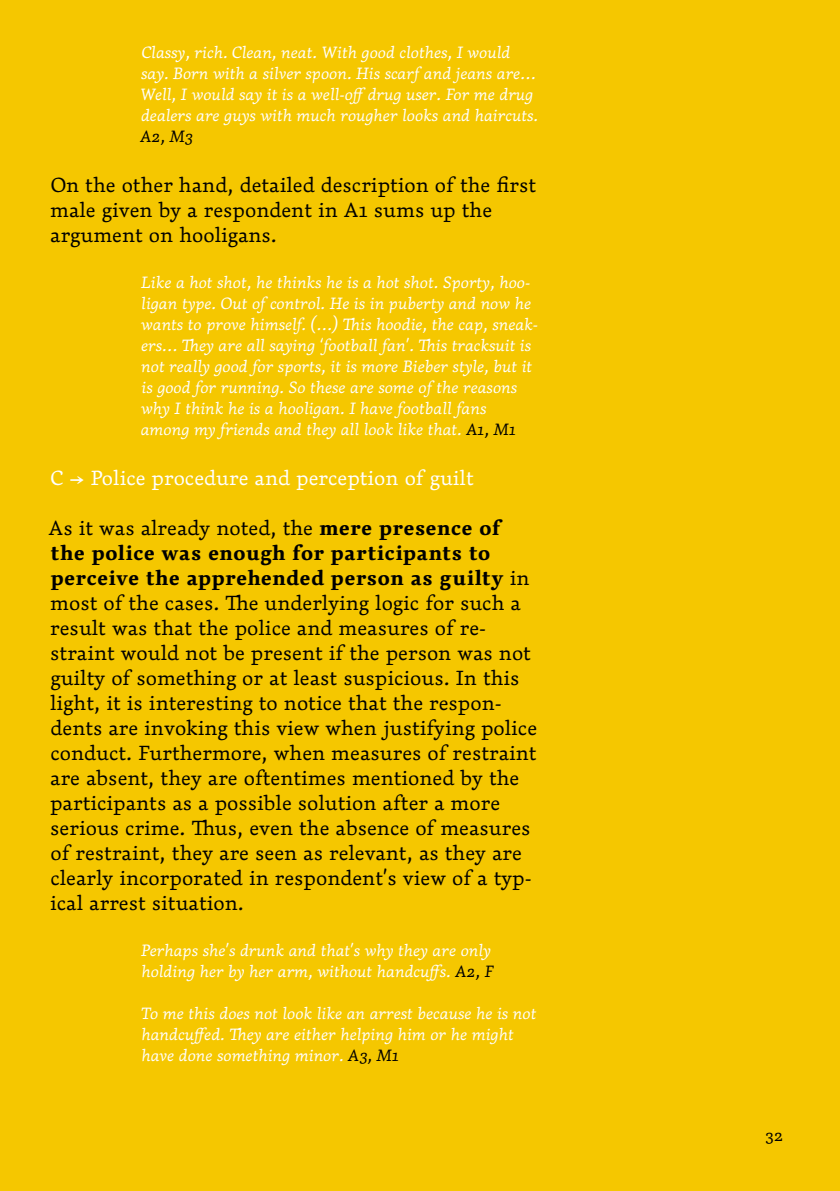
<style>
.page{position:relative;width:840px;height:1191px;background:#fff}
.page>*{position:absolute;margin:0;border:0;box-sizing:border-box;transform-origin:0 0}
.t1{font:300 20px/25px "Dederon LOT";color:#000}
.t2{font:700 20px/25px "Dederon DOT";letter-spacing:.01em;color:#000}
.t3{font:300 20px "Dederon LOT";color:#fff}
.t4{font:italic 300 16px/21px "Dederon LOT";color:#fff}
.t5{font:italic 300 16px "Dederon LOT";color:#000}
.t6{font:300 16px "Dederon LOT";color:#000}
.s1{color:#000}
.s2{font-family:"Dederon DOT";font-weight:700}
.s3{font-family:"Dederon LOT";font-weight:300}
</style>
<div class="page">
<div style="left:0;top:0;width:839px;height:1191px;background:#f5c700"></div>
<p class="t4" style="left:140px;top:41px;width:399px">Classy, rich. Clean, neat. With good clothes, I would say. Born with a silver spoon. His scarf and jeans are… Well, I would say it is a well-offdrug user. For me drug dealers are guys with much rougher looks and haircuts.</p>
<p class="t5" style="left:140px;top:126px;width:54px">A2, M3</p>
<p class="t1" style="left:50px;top:172px;width:487px">On the other hand, detailed description of the first male given by a respondent in A1 sums up the argument on hooligans.</p>
<p class="t4" style="left:141px;top:271px;width:398px">Like a hot shot, he thinks he is a hot shot. Sporty, hoo&shy;ligan type. Out of control. He is in puberty and now he wants to prove himself. (…) This hoodie, the cap, sneak&shy;ers… They are all saying ‘football fan’. This tracksuit is not really good for sports, it is more Bieber style, but it is good for running. So these are some of the reasons why I think he is a hooligan. I have football fans among my friends and they all look like that. <span class="s1">A1, M1</span></p>
<p class="t3" style="left:50px;top:465px;width:424px">C <span class="s2">→</span> Police procedure and perception of guilt</p>
<p class="t1" style="left:49px;top:515px;width:455px">As it was already noted, the <span class="s2">mere presence of</span></p>
<p class="t2" style="left:50px;top:540px;width:480px">the police was enough for participants to perceive the apprehended person as guilty <span class="s3">in</span></p>
<p class="t1" style="left:50px;top:590px;width:488px">most of the cases. The underlying logic for such a result was that the police and measures of re&shy;straint would not be present if the person was not guilty of something or at least suspicious. In this light, it is interesting to notice that the respon&shy;dents are invoking this view when justifying police conduct. Furthermore, when measures of restraint are absent, they are oftentimes mentioned by the participants as a possible solution after a more serious crime. Thus, even the absence of measures of restraint, they are seen as relevant, as they are clearly incorporated in respondent’s view of a typ&shy;ical arrest situation.</p>
<p class="t4" style="left:141px;top:939px;width:353px">Perhaps she’s drunk and that’s why they are only holding her by her arm, without handcuffs. <span class="s1">A2, F</span></p>
<p class="t4" style="left:141px;top:1002px;width:396px">To me this does not look like an arrest because he is not handcuffed. They are either helping him or he might have done something minor. <span class="s1">A3, M1</span></p>
<p class="t6" style="left:764px;top:1125px;width:20px">32</p>
</div>
